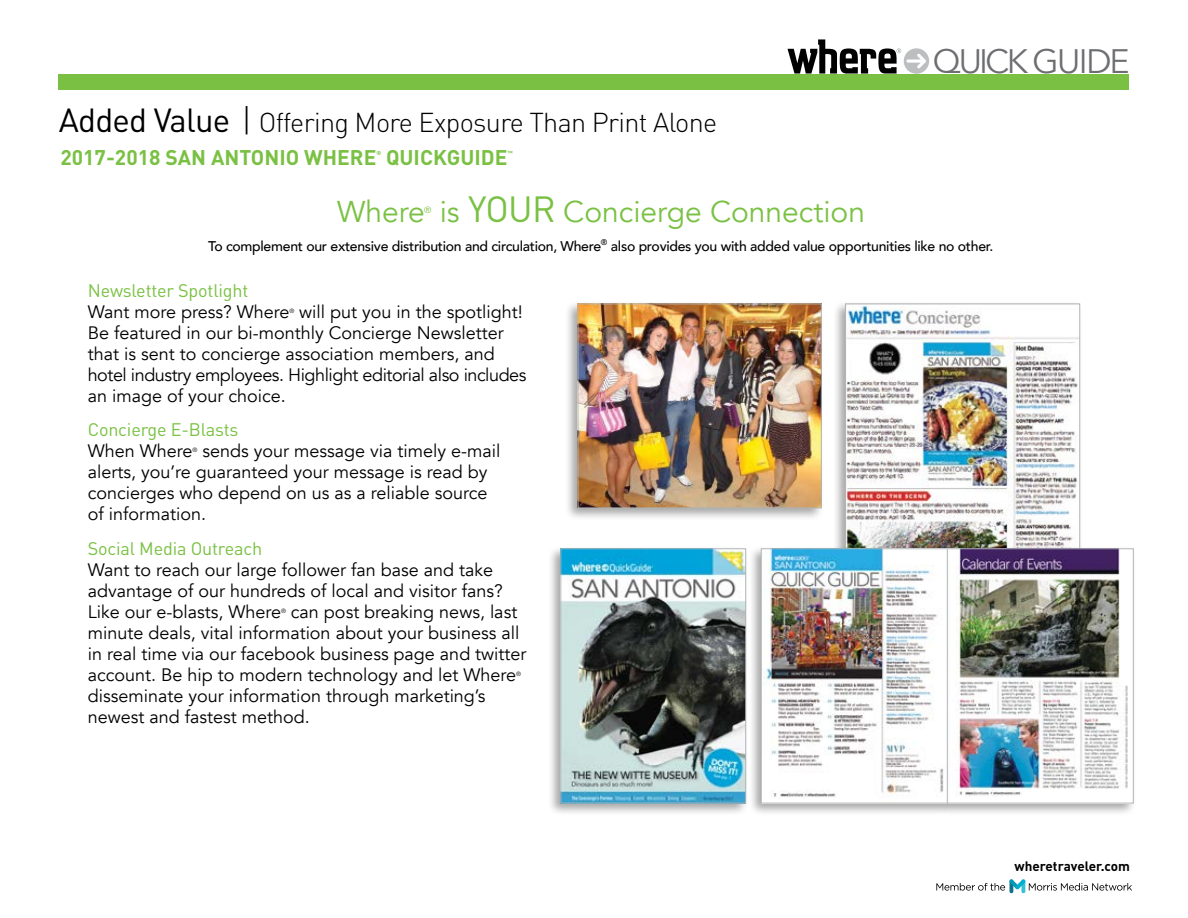
<style>
.page{position:relative;width:1188px;height:918px;background:#fff}
.page>*{position:absolute;margin:0;border:0;box-sizing:border-box;transform-origin:0 0}
.t1{font:33.9px "Avenir";letter-spacing:-.065em;color:#6d6e71}
.t2{font:30px "Avenir";color:#7ac143}
.t3{font:300 27px "DIN";letter-spacing:-.025em;color:#000}
.t4{font:700 21px "DIN";color:#7ac143}
.t5{font:18px/21px "Avenir";color:#000}
.t6{font:18px "DIN";letter-spacing:-.01em;color:#7ac143}
.t7{font:500 14.1px "Avenir";letter-spacing:-.02em;color:#000}
.t8{font:700 13.5px "DIN";color:#000}
.t9{font:9px "Avenir";color:#7ac143}
.t10{font:6.15px "Avenir";color:#000}
.t11{font:700 5.7px "DIN";color:#7ac143}
.s1{font-weight:400;font-size:33px}
.s2{font-size:33px}
.s3{font-family:"DIN";font-size:36px}
</style>
<div class="page">
<div style="left:59px;top:74px;width:1070px;height:16px;background:#7ac143"></div>
<svg style="left:936px;top:879px;width:196px;height:12px"></svg>
<div style="left:832px;top:301px;width:251px;height:319px;background:#000;opacity:.35"></div>
<img style="left:847px;top:306px;width:231px;height:239px">
<div style="left:845px;top:304px;width:235px;height:303px;border:1px solid #b1b4b6"></div>
<div style="left:564px;top:301px;width:261px;height:220px;background:#000;opacity:.35"></div>
<img style="left:580px;top:306px;width:239px;height:200px">
<div style="left:578px;top:304px;width:243px;height:204px;border:1px solid #b1b4b6"></div>
<div style="left:547px;top:545px;width:202px;height:272px;background:#000;opacity:.35"></div>
<img style="left:563px;top:551px;width:181px;height:250px">
<div style="left:561px;top:549px;width:185px;height:254px;border:1px solid #b1b4b6"></div>
<div style="left:934px;top:545px;width:202px;height:272px;background:#000;opacity:.35"></div>
<img style="left:950px;top:551px;width:181px;height:250px">
<div style="left:947px;top:549px;width:186px;height:254px;border:1px solid #b1b4b6"></div>
<div style="left:748px;top:545px;width:202px;height:272px;background:#000;opacity:.35"></div>
<img style="left:763px;top:551px;width:182px;height:250px">
<div style="left:761px;top:549px;width:186px;height:254px;border:1px solid #b1b4b6"></div>
<svg style="left:788px;top:39px;width:141px;height:35px"></svg>
<h3 class="t3" style="left:59px;top:106px;width:660px"><span class="s1">Added Value</span> <span class="s2">|</span> Offering More Exposure Than Print Alone</h3>
<p class="t4" style="left:60px;top:144px;width:317px">2017-2018 SAN ANTONIO WHERE</p>
<p class="t11" style="left:376px;top:149px;width:6px">®</p>
<p class="t4" style="left:386px;top:144px;width:123px">QUICKGUIDE</p>
<p class="t11" style="left:507px;top:149px;width:7px">™</p>
<h1 class="t1" style="left:933px;top:41px;width:198px">QUICK GUIDE</h1>
<h2 class="t2" style="left:337px;top:194px;width:89px">Where</h2>
<p class="t9" style="left:424px;top:205px;width:9px">®</p>
<h2 class="t2" style="left:440px;top:194px;width:427px">is <span class="s3">YOUR</span> Concierge Connection</h2>
<p class="t7" style="left:208px;top:234px;width:787px">To complement our extensive distribution and circulation, Where<sup>®</sup> also provides you with added value opportunities like no other.</p>
<p class="t6" style="left:88px;top:279px;width:162px">Newsletter Spotlight</p>
<p class="t5" style="left:88px;top:302px;width:203px">Want more press? Where</p>
<p class="t10" style="left:289px;top:307px;width:6px">®</p>
<p class="t5" style="left:88px;top:302px;width:440px;text-indent:212px">will put you in the spotlight!<br>Be featured in our bi-monthly Concierge Newsletter that is sent to concierge association members, and hotel industry employees. Highlight editorial also includes an image of your choice.</p>
<p class="t6" style="left:88px;top:419px;width:152px">Concierge E-Blasts</p>
<p class="t5" style="left:88px;top:441px;width:106px">When Where</p>
<p class="t10" style="left:192px;top:447px;width:6px">®</p>
<p class="t5" style="left:88px;top:441px;width:414px;text-indent:115px">sends your message via timely e-mail alerts, you’re guaranteed your message is read by concierges who depend on us as a reliable source of information.</p>
<p class="t6" style="left:88px;top:537px;width:176px">Social Media Outreach</p>
<p class="t5" style="left:88px;top:560px;width:417px">Want to reach our large follower fan base and take advantage of our hundreds of local and visitor fans?<br>Like our e-blasts, Where</p>
<p class="t5" style="left:88px;top:602px;width:440px;text-indent:203px">can post breaking news, last minute deals, vital information about your business all in real time via our facebook business page and twitter account. Be hip to modern technology and let Where</p>
<p class="t10" style="left:281px;top:607px;width:6px">®</p>
<p class="t10" style="left:516px;top:670px;width:6px">®</p>
<p class="t5" style="left:88px;top:686px;width:399px">disseminate your information through marketing’s newest and fastest method.</p>
<p class="t8" style="left:1014px;top:858px;width:117px">wheretraveler.com</p>
</div>
